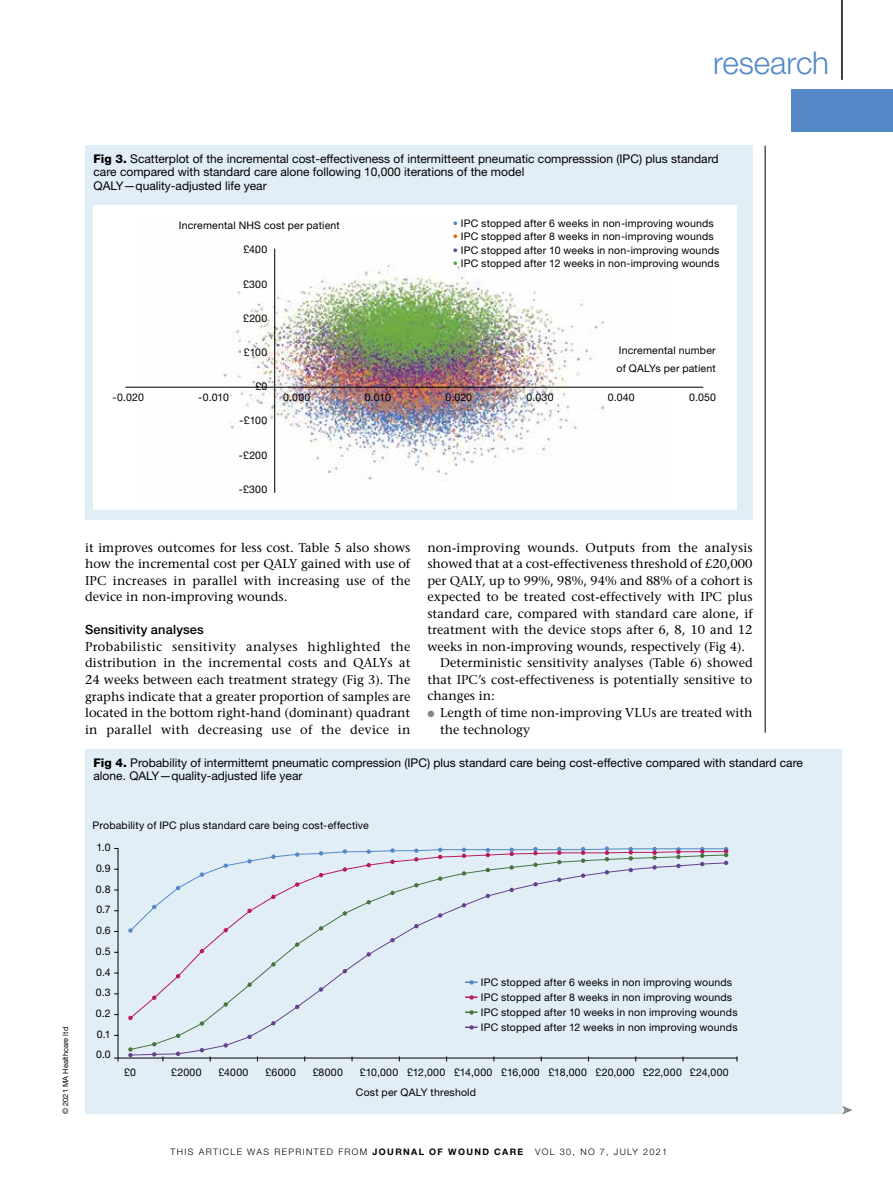
<style>
.page{position:relative;width:893px;height:1191px;background:#fff}
.page>*{position:absolute;margin:0;border:0;box-sizing:border-box;transform-origin:0 0}
.t1{font:300 31.5px "Helvetica Neue LT Std";color:#5488c7}
.t2{font:500 12.75px/16.5px "Stone Serif Std";letter-spacing:.005em;color:#000;text-align:justify}
.t3{font:500 12.75px "Helvetica Neue LT Std";letter-spacing:.015em;color:#000}
.t4{font:12px/13.5px "Helvetica Neue LT Std";color:#000}
.t5{font:10.5px/20.7px "Helvetica Neue LT Std";letter-spacing:.015em;color:#000}
.t6{font:10.5px "Helvetica Neue LT Std";letter-spacing:.035em;color:#000}
.t7{font:300 9px "Helvetica Neue LT Std";letter-spacing:.15em;color:#000}
.t8{font:7.5px "Helvetica Neue LT Std";color:#000}
.s1{font-weight:800}
.s2{color:#5488c7}
.s3{color:#ec6608}
.s4{color:#64428c}
.s5{color:#52ae32}
.s6{color:#878787}
.s7{font-weight:700}
</style>
<div class="page">
<hr style="left:842px;top:0;width:1px;height:80px;background:#000">
<div style="left:791px;top:89px;width:102px;height:43px;background:#5488c7"></div>
<svg style="left:842px;top:1106px;width:11px;height:8px"></svg>
<hr style="left:765px;top:146px;width:1px;height:586px;background:#000">
<div style="left:85px;top:146px;width:668px;height:374px;background:#e2eef5"></div>
<div style="left:94px;top:205px;width:643px;height:305px;background:#fff"></div>
<img style="left:138px;top:248px;width:527px;height:245px">
<hr style="left:274px;top:249px;width:1px;height:244px;background:#000">
<hr style="left:126px;top:387px;width:577px;height:1px;background:#000">
<div style="left:85px;top:749px;width:757px;height:365px;background:#e2eef5"></div>
<hr style="left:118px;top:849px;width:1px;height:207px;background:#000">
<hr style="left:114px;top:1057px;width:623px;height:1px;background:#000">
<svg style="left:342px;top:848px;width:382px;height:3px"></svg>
<svg style="left:390px;top:848px;width:5px;height:3px"></svg>
<svg style="left:414px;top:848px;width:5px;height:5px"></svg>
<svg style="left:438px;top:847px;width:4px;height:5px"></svg>
<svg style="left:462px;top:847px;width:4px;height:7px"></svg>
<svg style="left:486px;top:848px;width:4px;height:6px"></svg>
<svg style="left:509px;top:847px;width:5px;height:7px"></svg>
<svg style="left:533px;top:847px;width:5px;height:7px"></svg>
<svg style="left:557px;top:847px;width:4px;height:7px"></svg>
<svg style="left:581px;top:847px;width:4px;height:7px"></svg>
<svg style="left:605px;top:846px;width:4px;height:8px"></svg>
<svg style="left:629px;top:846px;width:4px;height:8px"></svg>
<svg style="left:243px;top:854px;width:481px;height:8px"></svg>
<svg style="left:128px;top:1047px;width:5px;height:10px"></svg>
<svg style="left:652px;top:846px;width:5px;height:16px"></svg>
<svg style="left:676px;top:847px;width:5px;height:15px"></svg>
<svg style="left:700px;top:847px;width:4px;height:15px"></svg>
<svg style="left:724px;top:847px;width:4px;height:18px"></svg>
<svg style="left:130px;top:862px;width:597px;height:193px"></svg>
<svg style="left:465px;top:980px;width:13px;height:4px"></svg>
<svg style="left:465px;top:995px;width:13px;height:4px"></svg>
<svg style="left:465px;top:1010px;width:13px;height:4px"></svg>
<svg style="left:465px;top:1025px;width:13px;height:4px"></svg>
<h1 class="t1" style="left:713px;top:44px;width:118px">research</h1>
<p class="t4" style="left:94px;top:152px;width:627px"><span class="s1">Fig 3.</span> Scatterplot of the incremental cost-effectiveness of intermitteent pneumatic compresssion (IPC) plus standard care compared with standard care alone following 10,000 iterations of the model<br>QALY—quality-adjusted life year</p>
<p class="t5" style="left:453px;top:212px;width:263px"><span class="s2">•</span> IPC stopped after 6 weeks in non-improving wounds</p>
<p class="t5" style="left:453px;top:226px;width:263px"><span class="s3">•</span> IPC stopped after 8 weeks in non-improving wounds</p>
<p class="t5" style="left:453px;top:239px;width:268px"><span class="s4">•</span> IPC stopped after 10 weeks in non-improving wounds</p>
<p class="t5" style="left:453px;top:253px;width:268px"><span class="s5">•</span> IPC stopped after 12 weeks in non-improving wounds</p>
<p class="t5" style="left:179px;top:215px;width:163px">Incremental NHS cost per patient</p>
<p class="t5" style="left:243px;top:239px;width:25px">£400</p>
<p class="t5" style="left:243px;top:273px;width:26px">£300</p>
<p class="t5" style="left:243px;top:307px;width:26px">£200</p>
<p class="t5" style="left:244px;top:342px;width:25px">£100</p>
<p class="t5" style="left:255px;top:376px;width:13px">£0</p>
<p class="t5" style="left:240px;top:410px;width:29px">-£100</p>
<p class="t5" style="left:239px;top:444px;width:30px">-£200</p>
<p class="t5" style="left:239px;top:478px;width:30px">-£300</p>
<p class="t5" style="left:617px;top:341px;width:101px;line-height:18.1px">Incremental number of QALYs per patient</p>
<p class="t5" style="left:113px;top:387px;width:33px">-0.020</p>
<p class="t5" style="left:198px;top:387px;width:32px">-0.010</p>
<p class="t5" style="left:283px;top:387px;width:29px">0.000</p>
<p class="t5" style="left:365px;top:387px;width:28px">0.010</p>
<p class="t5" style="left:445px;top:387px;width:28px">0.020</p>
<p class="t5" style="left:527px;top:387px;width:28px">0.030</p>
<p class="t5" style="left:608px;top:387px;width:28px">0.040</p>
<p class="t5" style="left:689px;top:387px;width:28px">0.050</p>
<p class="t8" style="left:61px;top:1114px;width:88px;rotate:-90deg">© 2021 MA Healthcare ltd</p>
<p class="t2" style="left:85px;top:539px;width:327px">it improves outcomes for less cost. Table 5 also shows how the incremental cost per QALY gained with use of IPC increases in parallel with increasing use of the device in non-improving wounds.</p>
<p class="t3" style="left:85px;top:622px;width:120px">Sensitivity analyses</p>
<p class="t2" style="left:85px;top:638px;width:327px">Probabilistic sensitivity analyses highlighted the distribution in the incremental costs and QALYs at 24 weeks between each treatment strategy (Fig 3). The graphs indicate that a greater proportion of samples are located in the bottom right-hand (dominant) quadrant in parallel with decreasing use of the device in</p>
<p class="t2" style="left:427px;top:539px;width:327px">non-improving wounds. Outputs from the analysis</p>
<p class="t2" style="left:427px;top:556px;width:327px">showed that at a cost-effectiveness threshold of £20,000</p>
<p class="t2" style="left:427px;top:572px;width:327px">per QALY, up to 99%, 98%, 94% and 88% of a cohort is</p>
<p class="t2" style="left:427px;top:589px;width:327px">expected to be treated cost-effectively with IPC plus</p>
<p class="t2" style="left:427px;top:605px;width:327px">standard care, compared with standard care alone, if</p>
<p class="t2" style="left:427px;top:622px;width:327px">treatment with the device stops after 6, 8, 10 and 12</p>
<p class="t2" style="left:427px;top:638px;width:319px">weeks in non-improving wounds, respectively (Fig 4).</p>
<p class="t2" style="left:440px;top:655px;width:314px">Deterministic sensitivity analyses (Table 6) showed</p>
<p class="t2" style="left:427px;top:671px;width:327px">that IPC’s cost-effectiveness is potentially sensitive to</p>
<p class="t2" style="left:427px;top:688px;width:69px">changes in:</p>
<p class="t2" style="left:440px;top:704px;width:314px;text-indent:-13px"><span class="s6">●</span> Length of time non-improving VLUs are treated with the technology</p>
<p class="t4" style="left:94px;top:755px;width:711px"><span class="s1">Fig 4.</span> Probability of intermittemt pneumatic compression (IPC) plus standard care being cost-effective compared with standard care alone. QALY—quality-adjusted life year</p>
<p class="t5" style="left:93px;top:815px;width:278px">Probability of IPC plus standard care being cost-effective</p>
<p class="t5" style="left:96px;top:837px;width:17px;text-align:justify">1.0<br>0.9<br>0.8<br>0.7<br>0.6<br>0.5<br>0.4<br>0.3<br>0.2<br>0.1<br>0.0</p>
<p class="t5" style="left:481px;top:974px;width:258px;line-height:15px">IPC stopped after 6 weeks in non improving wounds IPC stopped after 8 weeks in non improving wounds IPC stopped after 10 weeks in non improving wounds IPC stopped after 12 weeks in non improving wounds</p>
<p class="t5" style="left:124px;top:1061px;width:13px">£0</p>
<p class="t5" style="left:171px;top:1061px;width:32px">£2000</p>
<p class="t5" style="left:218px;top:1061px;width:32px">£4000</p>
<p class="t5" style="left:266px;top:1061px;width:32px">£6000</p>
<p class="t5" style="left:313px;top:1061px;width:32px">£8000</p>
<p class="t6" style="left:360px;top:1066px;width:370px">£10,000 £12,000 £14,000 £16,000 £18,000 £20,000 £22,000 £24,000</p>
<p class="t5" style="left:356px;top:1082px;width:122px">Cost per QALY threshold</p>
<p class="t7" style="left:170px;top:1146px;width:355px">THIS ARTICLE WAS REPRINTED FROM <span class="s7">JOURNAL OF WOUND CARE</span></p>
<p class="t7" style="left:535px;top:1146px;width:134px">VOL 30, NO 7, JULY 2021</p>
</div>
